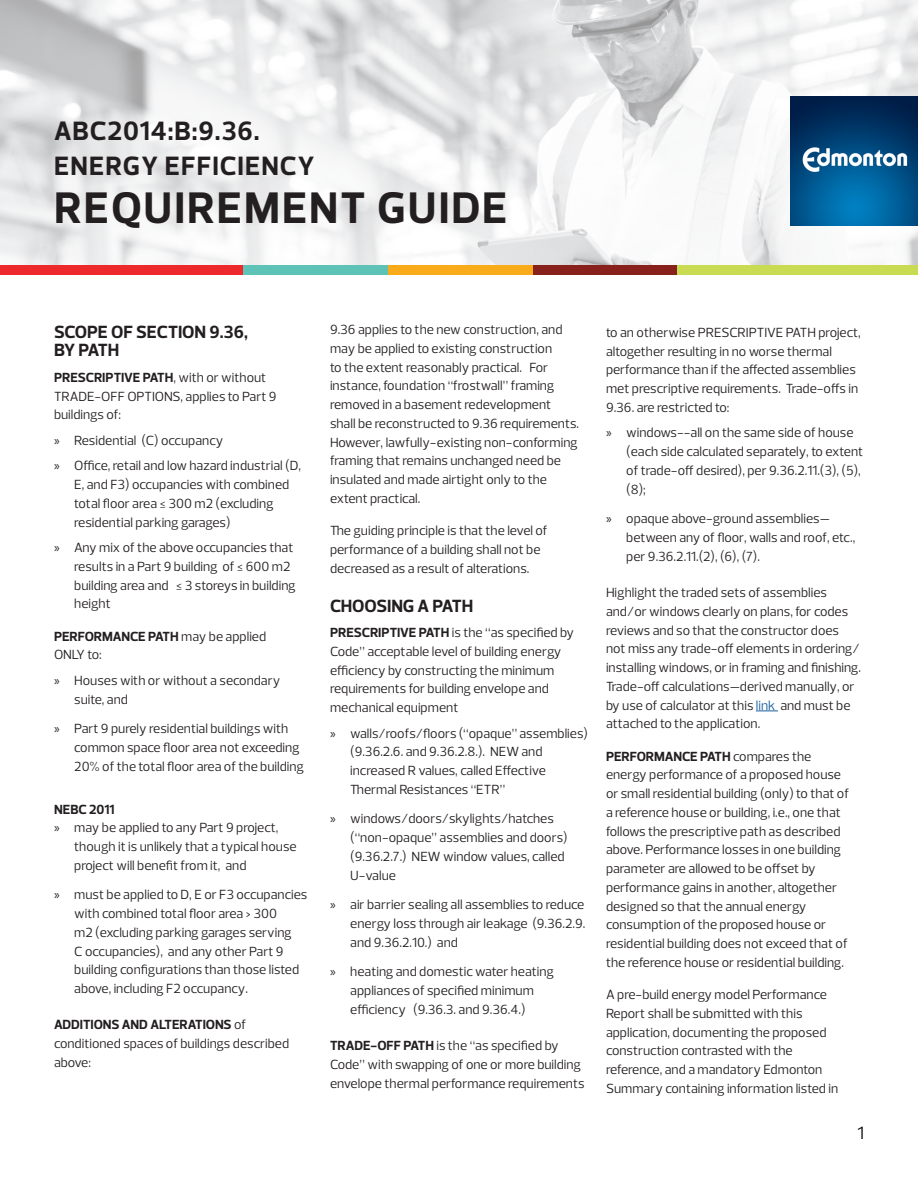
<style>
.page{position:relative;width:918px;height:1188px;background:#fff}
.page>*{position:absolute;margin:0;border:0;box-sizing:border-box;transform-origin:0 0}
.Heading{font:700 45px "Prelo";letter-spacing:.045em;color:#231f20}
.Heading-2{font:700 27px/34.5px "Prelo";letter-spacing:.035em;color:#231f20}
.Subhead{font:700 18px/18.8px "Prelo";letter-spacing:-.01em;color:#231f20}
.Body{font:18px "Prelo";color:#040503}
.Body-2{font:13.5px/18.8px "Prelo";color:#231f20}
.Subhead-2{font:700 13.5px "Prelo";color:#231f20}
.s1{font-weight:700}
.s2{font-family:"Myriad Pro"}
.s3{color:#175d9e}
</style>
<div class="page">
<img style="left:0;top:0;width:918px;height:265px">
<div style="left:243px;top:265px;width:145px;height:10px;background:#5cc3b6"></div>
<div style="left:533px;top:265px;width:144px;height:10px;background:#88211b"></div>
<div style="left:677px;top:265px;width:241px;height:10px;background:#c8db52"></div>
<div style="left:388px;top:265px;width:145px;height:10px;background:#faab1a"></div>
<div style="left:0;top:265px;width:243px;height:10px;background:#ee292c"></div>
<img style="left:790px;top:96px;width:128px;height:129px">
<svg style="left:756px;top:711px;width:22px;height:1px"></svg>
<p class="Heading-2" style="left:54px;top:114px;width:262px">ABC2014:B:9.36.<br>ENERGY EFFICIENCY</p>
<p class="Heading" style="left:54px;top:180px;width:455px">REQUIREMENT GUIDE</p>
<p class="Subhead" style="left:54px;top:322px;width:195px">SCOPE OF SECTION 9.36,<br>BY PATH</p>
<p class="Body-2" style="left:54px;top:368px;width:224px"><span class="s1">PRESCRIPTIVE PATH</span>, with or without<br>TRADE-OFF OPTIONS, applies to Part 9 buildings of:</p>
<p class="Body-2" style="left:54px;top:431px;width:171px"><span class="s2">»</span> Residential (C) occupancy</p>
<p class="Body-2" style="left:74px;top:456px;width:228px;text-indent:-20px"><span class="s2">»</span> Office, retail and low hazard industrial (D, E, and F3) occupancies with combined total floor area ≤ 300 m2 (excluding residential parking garages)</p>
<p class="Body-2" style="left:74px;top:538px;width:223px;text-indent:-20px"><span class="s2">»</span> Any mix of the above occupancies that results in a Part 9 building of ≤ 600 m2 building area and ≤ 3 storeys in building height</p>
<p class="Body-2" style="left:54px;top:627px;width:214px"><span class="s1">PERFORMANCE PATH</span> may be applied<br>ONLY to:</p>
<p class="Body-2" style="left:74px;top:671px;width:208px;text-indent:-20px"><span class="s2">»</span> Houses with or without a secondary suite, and</p>
<p class="Body-2" style="left:74px;top:719px;width:231px;text-indent:-20px"><span class="s2">»</span> Part 9 purely residential buildings with common space floor area not exceeding<br>20% of the total floor area of the building</p>
<p class="Subhead-2" style="left:54px;top:801px;width:62px">NEBC 2011</p>
<p class="Body-2" style="left:74px;top:819px;width:224px;text-indent:-20px"><span class="s2">»</span> may be applied to any Part 9 project, though it is unlikely that a typical house project will benefit from it, and</p>
<p class="Body-2" style="left:74px;top:886px;width:235px;text-indent:-20px"><span class="s2">»</span> must be applied to D, E or F3 occupancies with combined total floor area &gt; 300<br>m2 (excluding parking garages serving<br>C occupancies), and any other Part 9 building configurations than those listed above, including F2 occupancy.</p>
<p class="Body-2" style="left:54px;top:1016px;width:237px"><span class="s1">ADDITIONS AND ALTERATIONS</span> of conditioned spaces of buildings described above:</p>
<p class="Body-2" style="left:330px;top:320px;width:251px">9.36 applies to the new construction, and may be applied to existing construction<br>to the extent reasonably practical. For instance, foundation “frostwall” framing removed in a basement redevelopment shall be reconstructed to 9.36 requirements.<br>However, lawfully-existing non-conforming framing that remains unchanged need be insulated and made airtight only to the extent practical.</p>
<p class="Body-2" style="left:330px;top:521px;width:219px">The guiding principle is that the level of performance of a building shall not be decreased as a result of alterations.</p>
<p class="Subhead" style="left:330px;top:596px;width:145px">CHOOSING A PATH</p>
<p class="Body-2" style="left:330px;top:623px;width:246px"><span class="s1">PRESCRIPTIVE PATH</span> is the “as specified by Code” acceptable level of building energy efficiency by constructing the minimum requirements for building envelope and mechanical equipment</p>
<p class="Body-2" style="left:350px;top:724px;width:239px;text-indent:-20px"><span class="s2">»</span> walls/roofs/floors (“opaque” assemblies) (9.36.2.6. and 9.36.2.8.). NEW and increased R values, called Effective Thermal Resistances “ETR”</p>
<p class="Body-2" style="left:350px;top:810px;width:219px;text-indent:-20px"><span class="s2">»</span> windows/doors/skylights/hatches (“non-opaque” assemblies and doors) (9.36.2.7.) NEW window values, called<br>U-value</p>
<p class="Body-2" style="left:350px;top:895px;width:237px;text-align:justify;text-indent:-20px"><span class="s2">»</span> air barrier sealing all assemblies to reduce energy loss through air leakage (9.36.2.9. and 9.36.2.10.) and</p>
<p class="Body-2" style="left:350px;top:962px;width:205px;text-indent:-20px"><span class="s2">»</span> heating and domestic water heating appliances of specified minimum efficiency (9.36.3. and 9.36.4.)</p>
<p class="Body-2" style="left:330px;top:1036px;width:256px"><span class="s1">TRADE-OFF PATH</span> is the “as specified by<br>Code” with swapping of one or more building envelope thermal performance requirements</p>
<p class="Body-2" style="left:606px;top:323px;width:256px">to an otherwise PRESCRIPTIVE PATH project, altogether resulting in no worse thermal performance than if the affected assemblies met prescriptive requirements. Trade-offs in 9.36. are restricted to:</p>
<p class="Body-2" style="left:626px;top:424px;width:239px;text-indent:-20px"><span class="s2">»</span> windows--all on the same side of house (each side calculated separately, to extent of trade-off desired), per 9.36.2.11.(3), (5), (8);</p>
<p class="Body-2" style="left:626px;top:509px;width:231px;text-indent:-20px"><span class="s2">»</span> opaque above-ground assemblies— between any of floor, walls and roof, etc., per 9.36.2.11.(2), (6), (7).</p>
<p class="Body-2" style="left:606px;top:583px;width:257px">Highlight the traded sets of assemblies and/or windows clearly on plans, for codes reviews and so that the constructor does not miss any trade-off elements in ordering/ installing windows, or in framing and finishing.<br>Trade-off calculations—derived manually, or by use of calculator at this <span class="s3">link</span> and must be attached to the application.</p>
<p class="Body-2" style="left:606px;top:747px;width:245px"><span class="s1">PERFORMANCE PATH</span> compares the energy performance of a proposed house or small residential building (only) to that of a reference house or building, i.e., one that follows the prescriptive path as described above. Performance losses in one building parameter are allowed to be offset by performance gains in another, altogether designed so that the annual energy consumption of the proposed house or residential building does not exceed that of the reference house or residential building.</p>
<p class="Body-2" style="left:606px;top:985px;width:234px">A pre-build energy model Performance Report shall be submitted with this application, documenting the proposed construction contrasted with the reference, and a mandatory Edmonton Summary containing information listed in</p>
<p class="Body" style="left:857px;top:1122px;width:8px">1</p>
</div>
